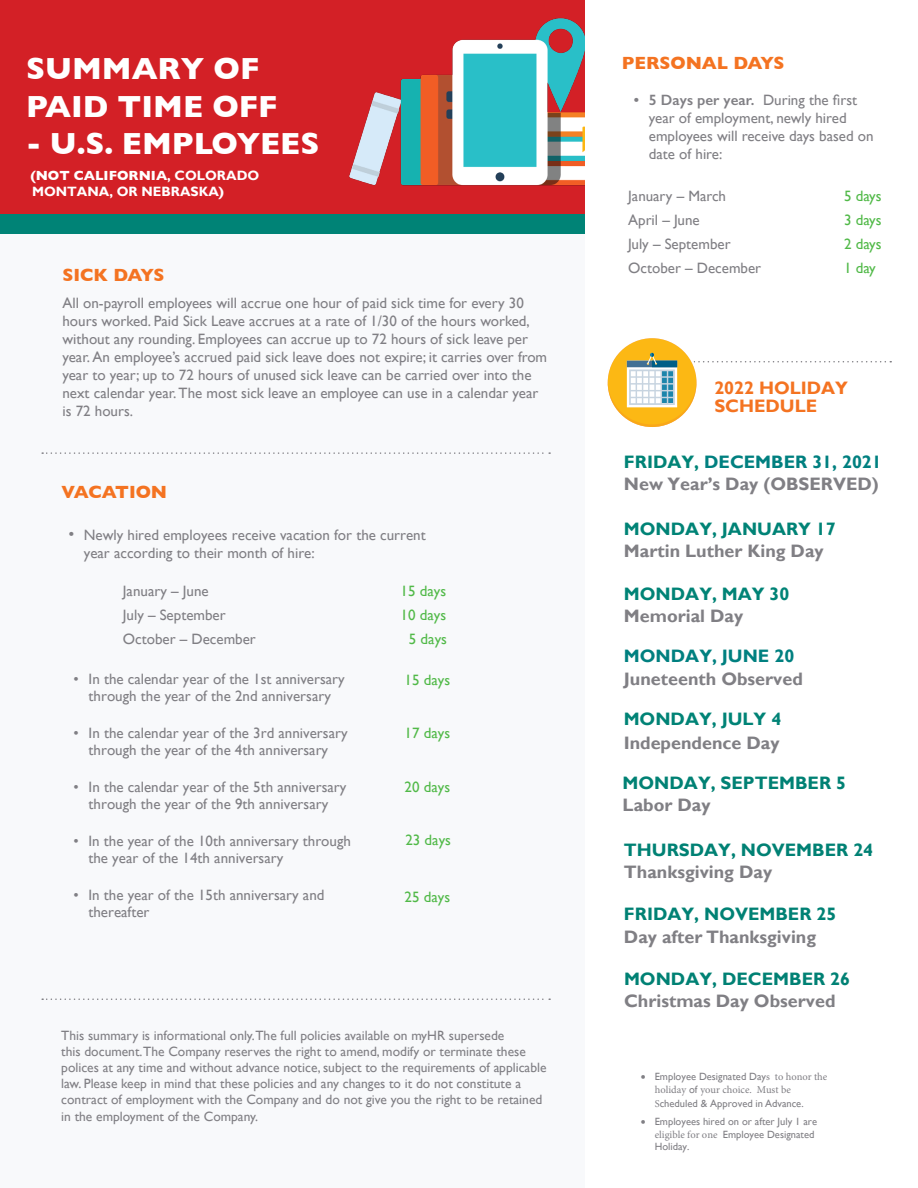
<style>
.page{position:relative;width:918px;height:1188px;background:#fff}
.page>*{position:absolute;margin:0;border:0;box-sizing:border-box;transform-origin:0 0}
.t1{font:700 31.2px/37.3px "Gill Sans";color:#fff}
.t2{font:700 18px/22.4px "Gill Sans";color:#807f84}
.t3{font:700 18px/22.4px "Gill Sans";color:#008174}
.t4{font:700 18px/22.4px "Gill Sans";color:#008080}
.t5{font:700 18px "Gill Sans";letter-spacing:-.015em;color:#f47321}
.t6{font:700 18px/18.5px "Gill Sans";color:#f47321}
.t7{font:700 18px "Gill Sans";color:#807f84}
.t8{font:700 18px "Gill Sans";color:#008376}
.t9{font:15px/18px "Gill Sans";color:#807f84}
.t10{font:15px/16.6px "Gill Sans";color:#807f84}
.t11{font:15px/24px "Gill Sans";color:#51b948}
.t12{font:15px "Gill Sans";color:#51b948}
.t13{font:13.5px/16.2px "Gill Sans";color:#807f84}
.t14{font:700 13.5px/16.2px "Gill Sans";color:#fff}
.t15{font:10.5px/13.5px "Gill Sans";color:#807f84}
.s1{font-style:inherit}
.s2{font-weight:600}
.s3{color:#008376}
.s4{color:#807f84}
.s5{color:#008174}
.s6{font-family:"Minion Pro"}
</style>
<div class="page">
<div style="left:0;top:134px;width:585px;height:1054px;background:#f8f9fb"></div>
<svg style="left:42px;top:452px;width:508px;height:2px"></svg>
<svg style="left:42px;top:998px;width:508px;height:2px"></svg>
<div style="left:0;top:0;width:585px;height:220px;background:#d32026"></div>
<div style="left:0;top:214px;width:585px;height:20px;background:#008376"></div>
<div style="left:608px;top:338px;width:89px;height:89px;background:#fcb814;border-radius:50%"></div>
<svg style="left:608px;top:353px;width:283px;height:74px"></svg>
<img style="left:349px;top:18px;width:235px;height:168px">
<p class="t1" style="left:26px;top:49px;width:253px">SUMMARY OF<br>PAID TIME OFF</p>
<p class="t1" style="left:26px;top:124px;width:295px">- U.S. EMPLOYEES</p>
<p class="t14" style="left:31px;top:168px;width:230px"><span class="s1">(NOT CALIFORNIA</span>, COLORADO<br>MONTANA, OR NEBRASKA<span class="s1">)</span></p>
<p class="t5" style="left:62px;top:261px;width:104px">SICK DAYS</p>
<p class="t9" style="left:62px;top:294px;width:463px">All on-payroll employees will accrue one hour of paid sick time for every 30</p>
<p class="t9" style="left:62px;top:312px;width:469px">hours worked. Paid Sick Leave accrues at a rate of 1/30 of the hours worked, without any rounding. Employees can accrue up to 72 hours of sick leave per</p>
<p class="t9" style="left:62px;top:348px;width:486px">year. An employee’s accrued paid sick leave does not expire; it carries over from year to year; up to 72 hours of unused sick leave can be carried over into the</p>
<p class="t9" style="left:62px;top:384px;width:477px">next calendar year.The most sick leave an employee can use in a calendar year</p>
<p class="t9" style="left:62px;top:402px;width:72px">is 72 hours.</p>
<p class="t5" style="left:62px;top:478px;width:107px">VACATION</p>
<p class="t10" style="left:84px;top:526px;width:344px;line-height:18px;text-indent:-15px"><span class="s2">•</span> Newly hired employees receive vacation for the current year according to their month of hire:</p>
<p class="t11" style="left:401px;top:579px;width:47px">15 days<br>10 days</p>
<p class="t10" style="left:123px;top:579px;width:135px;line-height:24px">January – June<br>July – September<br>October – December</p>
<p class="t11" style="left:409px;top:627px;width:40px">5 days</p>
<p class="t10" style="left:74px;top:670px;width:273px;line-height:17.4px;text-align:center"><span class="s1">•</span> In the calendar year of the 1st anniversary through the year of the 2nd anniversary</p>
<p class="t10" style="left:74px;top:725px;width:276px;line-height:17.2px;text-align:center"><span class="s1">•</span> In the calendar year of the 3rd anniversary through the year of the 4th anniversary</p>
<p class="t10" style="left:74px;top:779px;width:274px;text-align:center"><span class="s1">•</span> In the calendar year of the 5th anniversary through the year of the 9th anniversary</p>
<p class="t10" style="left:88px;top:833px;width:264px;text-indent:-15px"><span class="s1">•</span> In the year of the 10th anniversary through the year of the 14th anniversary</p>
<p class="t10" style="left:88px;top:886px;width:238px;line-height:17.7px;text-indent:-15px"><span class="s1">•</span> In the year of the 15th anniversary and thereafter</p>
<p class="t11" style="left:405px;top:668px;width:47px">15 days</p>
<p class="t11" style="left:405px;top:722px;width:47px">17 days</p>
<p class="t11" style="left:405px;top:775px;width:47px">20 days</p>
<p class="t11" style="left:405px;top:828px;width:47px">23 days</p>
<p class="t11" style="left:405px;top:885px;width:47px">25 days</p>
<p class="t13" style="left:61px;top:1027px;width:487px">This summary is informational only.The full policies available on myHR supersede<br>this document.The Company reserves the right to amend, modify or terminate these polices at any time and without advance notice, subject to the requirements of applicable law. Please keep in mind that these policies and any changes to it do not constitute a contract of employment with the Company and do not give you the right to be retained in the employment of the Company.</p>
<p class="t5" style="left:622px;top:49px;width:164px">PERSONAL DAYS</p>
<p class="t9" style="left:649px;top:91px;width:226px;text-indent:-15px"><span class="s2">• 5 Days per year.</span> During the first year of employment, newly hired employees will receive days based on date of hire:</p>
<p class="t9" style="left:628px;top:187px;width:99px">January – March</p>
<p class="t12" style="left:844px;top:187px;width:39px">5 days</p>
<p class="t9" style="left:628px;top:211px;width:73px">April – June</p>
<p class="t12" style="left:844px;top:211px;width:39px">3 days</p>
<p class="t9" style="left:628px;top:235px;width:104px">July – September</p>
<p class="t12" style="left:844px;top:235px;width:39px">2 days</p>
<p class="t9" style="left:628px;top:259px;width:135px">October – December</p>
<p class="t12" style="left:844px;top:259px;width:33px">1 day</p>
<p class="t6" style="left:714px;top:379px;width:135px">202<span class="s1">2</span> HOLIDAY<br>SCHEDULE</p>
<p class="t4" style="left:624px;top:451px;width:259px"><span class="s3">FRIDAY</span><span class="s3">,</span> DECEMBER 31, 2021<br><span class="s4">New Year’s Day</span> <span class="s4">(OBSERVED)</span></p>
<p class="t2" style="left:624px;top:518px;width:213px"><span class="s3">MONDAY, JANUARY</span> <span class="s3">17<br></span>Martin Luther King Day</p>
<p class="t2" style="left:624px;top:583px;width:167px"><span class="s3">MONDAY, MAY</span> <span class="s3">30<br></span>Memorial Day</p>
<p class="t4" style="left:624px;top:645px;width:172px">MONDAY, JUNE 20</p>
<p class="t7" style="left:624px;top:668px;width:180px">Juneteenth Observed</p>
<p class="t8" style="left:624px;top:708px;width:159px">MONDAY, JULY 4</p>
<p class="t2" style="left:624px;top:732px;width:157px">Independence Day</p>
<p class="t3" style="left:623px;top:772px;width:225px">MONDAY, SEPTEMBER <span class="s1">5<br></span><span class="s4">Labor Day</span></p>
<p class="t3" style="left:624px;top:839px;width:251px">THURSDAY, NOVEMBER 2<span class="s1">4<br></span><span class="s4">Thanksgiving Day</span></p>
<p class="t2" style="left:624px;top:904px;width:214px"><span class="s5">FRIDAY, NOVEMBER 2</span><span class="s5">5<br></span>Day after Thanksgiving</p>
<p class="t2" style="left:624px;top:968px;width:228px"><span class="s5">MONDAY,</span> <span class="s5">DECEMBER 2</span><span class="s5">6<br></span>Christmas Day <span class="s1">Observed</span></p>
<p class="t15" style="left:655px;top:1069px;width:174px;text-indent:-14px">• Employee Designated Day<span class="s6">s to honor the holiday</span> of <span class="s6">your choice. Must be<br>S</span>cheduled &amp; Approved in Advance.</p>
<p class="t15" style="left:655px;top:1115px;width:164px;line-height:12.6px;text-indent:-14px">• Employees hired on or after July 1 are <span class="s6">eligible for one</span> Employee Designated<br>Holiday.</p>
</div>
